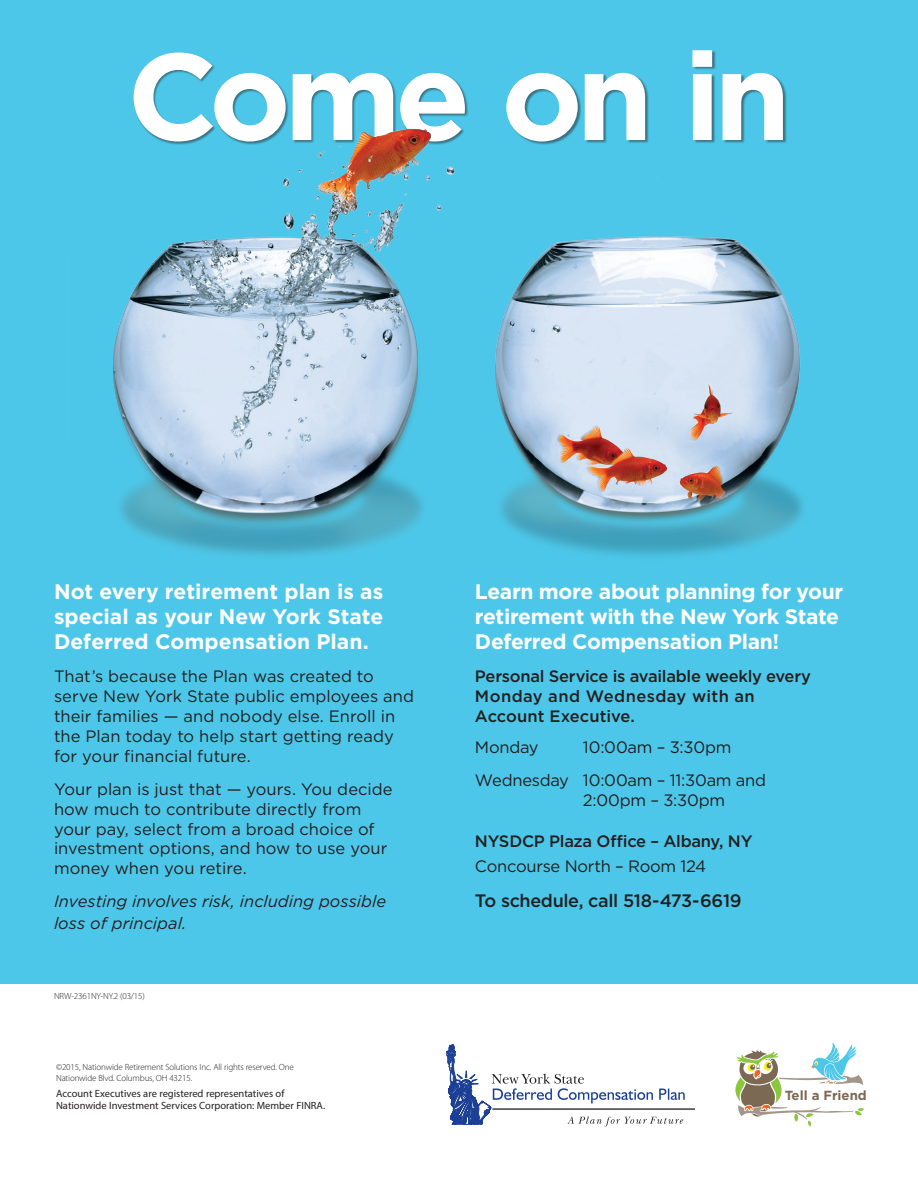
<style>
.page{position:relative;width:918px;height:1188px;background:#fff}
.page>*{position:absolute;margin:0;border:0;box-sizing:border-box;transform-origin:0 0}
.t1{font:700 123px "Gotham";letter-spacing:-.055em;color:#fff}
.t2{font:700 21px/25.2px "Gotham";letter-spacing:-.015em;color:#fff;text-align:justify}
.t3{font:500 18px "Gotham";letter-spacing:-.02em;color:#231f20}
.t4{font:16.5px/19.8px "Gotham";color:#231f20}
.t5{font:500 16.5px/19.8px "Gotham";letter-spacing:-.015em;color:#231f20}
.t6{font:italic 16.5px/21.6px "Gotham";color:#231f20}
.t7{font:700 13.2px "Gotham";color:#7c6954}
.t8{font:10.5px/12.6px "Myriad Pro";color:#231f20}
.t9{font:300 9px/10.8px "Myriad Pro";letter-spacing:-.015em;color:#231f20}
</style>
<div class="page">
<div style="left:0;top:0;width:918px;height:984px;background:#4dc7e9"></div>
<div style="left:134px;top:51px;width:653px;height:94px;background:#231f20;opacity:.5"></div>
<img style="left:67px;top:108px;width:736px;height:448px">
<hr style="left:492px;top:1108px;width:202px;height:2px;background:#231f20">
<svg style="left:446px;top:1044px;width:239px;height:82px"></svg>
<svg style="left:734px;top:1042px;width:130px;height:84px"></svg>
<p class="t1" style="left:127px;top:15px;width:665px">Come on in</p>
<p class="t2" style="left:54px;top:579px;width:331px">Not every retirement plan is as special as your New York State Deferred Compensation Plan.</p>
<p class="t4" style="left:54px;top:666px;width:362px">That’s because the Plan was created to serve New York State public employees and their families — and nobody else. Enroll in the Plan today to help start getting ready for your financial future.</p>
<p class="t4" style="left:54px;top:779px;width:340px">Your plan is just that — yours. You decide how much to contribute directly from your pay, select from a broad choice of investment options, and how to use your money when you retire.</p>
<p class="t6" style="left:54px;top:891px;width:334px">Investing involves risk, including possible loss of principal.</p>
<p class="t9" style="left:54px;top:991px;width:92px">NRW-2361NY-NY.2 (03/15)</p>
<p class="t9" style="left:56px;top:1062px;width:239px">©2015, Nationwide Retirement Solutions Inc. All rights reserved. One<br>Nationwide Blvd. Columbus, OH 43215.</p>
<p class="t8" style="left:56px;top:1087px;width:271px">Account Executives are registered representatives of<br>Nationwide Investment Services Corporation: Member FINRA.</p>
<p class="t2" style="left:475px;top:579px;width:370px;text-align:left">Learn more about planning for your retirement with the New York State<br>Deferred Compensation Plan!</p>
<p class="t5" style="left:475px;top:667px;width:338px">Personal Service is available weekly every<br>Monday and Wednesday with an<br>Account Executive.</p>
<p class="t4" style="left:475px;top:737px;width:65px">Monday</p>
<p class="t4" style="left:583px;top:737px;width:150px">10:00am – 3:30pm</p>
<p class="t4" style="left:583px;top:770px;width:185px;text-indent:-108px">Wednesday 10:00am – 11:30am and<br>2:00pm – 3:30pm</p>
<p class="t5" style="left:475px;top:831px;width:279px">NYSDCP Plaza Office – Albany, NY</p>
<p class="t4" style="left:475px;top:856px;width:233px">Concourse North – Room 124</p>
<p class="t3" style="left:475px;top:889px;width:268px">To schedule, call 518-473-6619</p>
<p class="t7" style="left:785px;top:1087px;width:84px">Tell a Friend</p>
</div>
